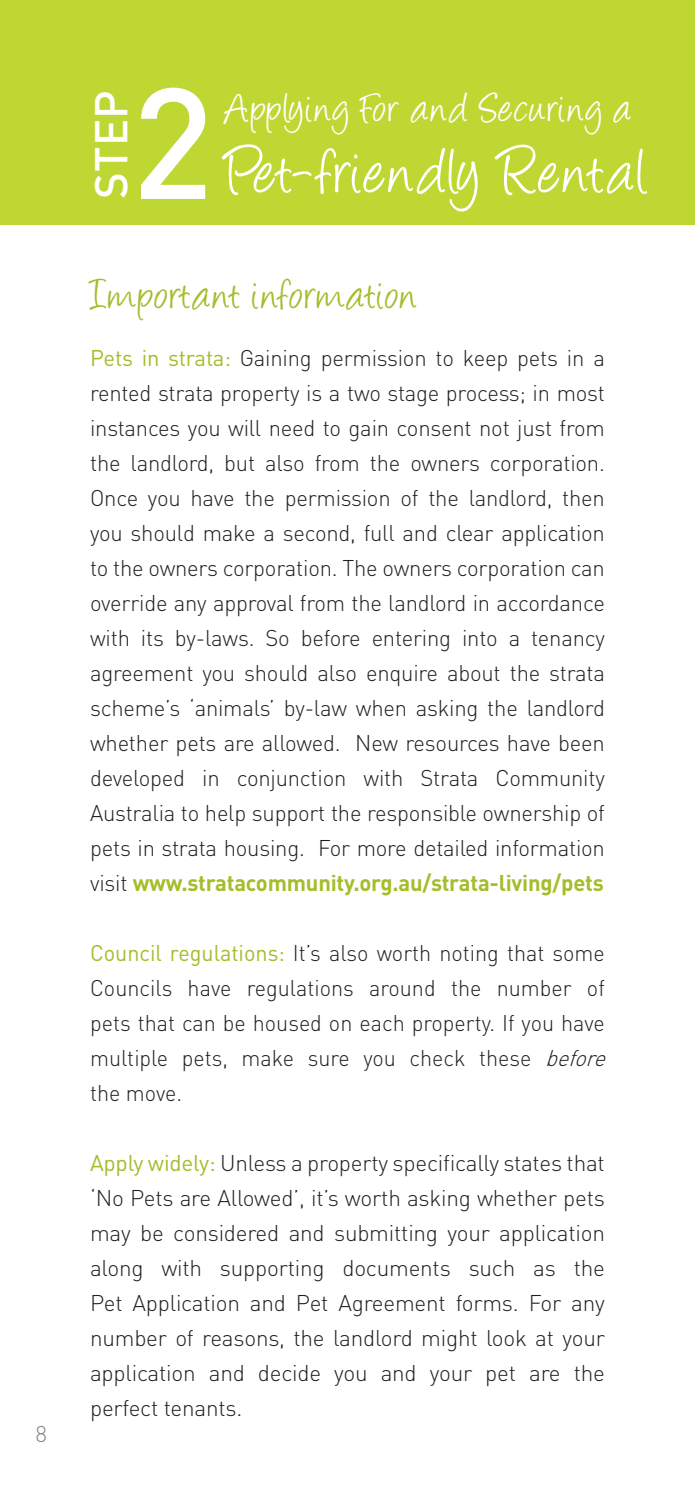
<style>
.page{position:relative;width:695px;height:1489px;background:#fff}
.page>*{position:absolute;margin:0;border:0;box-sizing:border-box;transform-origin:0 0}
.t1{font:500 155px "DIN";color:#fff}
.t2{font:73.75px "Angelina";letter-spacing:.035em;color:#fff;scale:.95 1}
.t3{font:48.75px "Angelina";letter-spacing:.03em;color:#a6bc2b;scale:.95 1}
.t4{font:47.25px "Angelina";letter-spacing:.045em;color:#fff;scale:.95 1}
.t5{font:500 45.5px "DIN";color:#fff}
.t6{font:300 22.5px/35px "DIN";color:#231f20;text-align:justify}
.t7{font:300 22.5px/35px "DIN";color:#231f20;scale:.96 1}
.t8{font:300 22.5px "DIN";color:#808285}
.s1{font-weight:400;color:#a6bc2b}
.s2{font-weight:700;color:#a6bc2b}
.s3{font-style:italic}
</style>
<div class="page">
<div style="left:0;top:0;width:694px;height:225px;background:#bed732"></div>
<p class="t8" style="left:35px;top:1425px;width:13px">8</p>
<h3 class="t5" style="left:85px;top:198px;width:110px;rotate:-90deg">STEP</h3>
<h1 class="t1" style="left:131px;top:55px;width:84px">2</h1>
<h3 class="t4" style="left:225px;top:88px;width:427px">Applying For and Securing a</h3>
<h2 class="t2" style="left:225px;top:141px;width:447px">Pet-friendly Rental</h2>
<h3 class="t3" style="left:90px;top:274px;width:345px">Important information</h3>
<p class="t6" style="left:90px;top:343px;width:516px"><span class="s1">Pets in strata:</span> Gaining permission to keep pets in a rented strata property is a two stage process; in most instances you will need to gain consent not just from the landlord, but also from the owners corporation.<br>Once you have the permission of the landlord, then you should make a second, full and clear application to the owners corporation. The owners corporation can override any approval from the landlord in accordance with its by-laws. So before entering into a tenancy agreement you should also enquire about the strata scheme’s ‘animals’ by-law when asking the landlord whether pets are allowed. New resources have been developed in conjunction with Strata Community Australia to help support the responsible ownership of pets in strata housing. For more detailed information visit <span class="s2">www.stratacommunity.org.au/strata-living/pets</span></p>
<p class="t7" style="left:90px;top:938px;width:544px"><span class="s1">Council regulations:</span> It’s also worth noting that some Councils have regulations around the number of pets that can be housed on each property. If you have multiple pets, make sure you check these <span class="s3">before </span>the move.</p>
<p class="t6" style="left:90px;top:1148px;width:516px"><span class="s1">Apply widely:</span> Unless a property specifically states that ‘No Pets are Allowed’, it’s worth asking whether pets may be considered and submitting your application along with supporting documents such as the Pet Application and Pet Agreement forms. For any number of reasons, the landlord might look at your application and decide you and your pet are the perfect tenants.</p>
</div>
